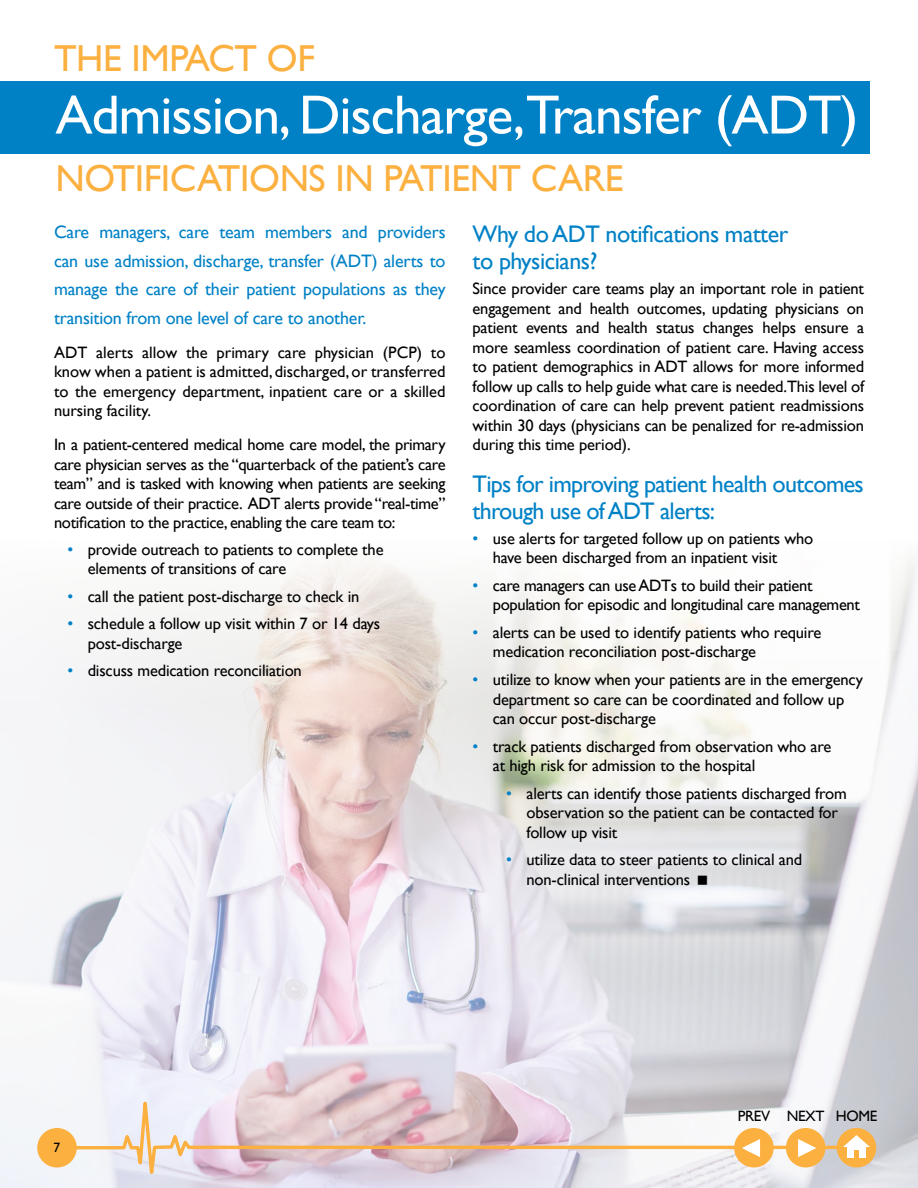
<style>
.page{position:relative;width:918px;height:1188px;background:#fff}
.page>*{position:absolute;margin:0;border:0;box-sizing:border-box;transform-origin:0 0}
.t1{font:55.5px "Gill Sans";letter-spacing:-.02em;color:#fff}
.t2{font:37.5px "Gill Sans";letter-spacing:-.01em;color:#fbb040}
.t3{font:24px/27px "Gill Sans";letter-spacing:-.03em;color:#0081c6}
.t4{font:18px/28.5px "Gill Sans";letter-spacing:-.01em;color:#0081c6;text-align:justify}
.t5{font:16.5px/19.5px "Gill Sans";letter-spacing:-.01em;color:#000}
.t6{font:15px "Gill Sans";letter-spacing:-.02em;color:#000}
.t7{font:13.5px "Gill Sans";color:#000}
.s1{color:#0081c6}
</style>
<div class="page">
<img style="left:0;top:560px;width:918px;height:628px">
<div style="left:0;top:81px;width:869px;height:73px;background:#0081c6"></div>
<svg style="left:64px;top:1092px;width:800px;height:82px"></svg>
<div style="left:37px;top:1128px;width:40px;height:40px;background:#fbb040;border-radius:50%"></div>
<div style="left:734px;top:1128px;width:40px;height:40px;background:#fbb040;border-radius:50%"></div>
<svg style="left:742px;top:1139px;width:18px;height:18px"></svg>
<div style="left:786px;top:1128px;width:39px;height:40px;background:#fbb040;border-radius:50%"></div>
<svg style="left:798px;top:1139px;width:18px;height:18px"></svg>
<div style="left:837px;top:1128px;width:39px;height:40px;background:#fbb040;border-radius:50%"></div>
<svg style="left:843px;top:1135px;width:27px;height:12px"></svg>
<div style="left:847px;top:1146px;width:19px;height:12px;background:#fff"></div>
<div style="left:854px;top:1150px;width:5px;height:9px;background:#fbb040"></div>
<svg style="left:698px;top:875px;width:9px;height:10px"></svg>
<h2 class="t2" style="left:54px;top:36px;width:263px">THE IMPACT OF</h2>
<h1 class="t1" style="left:56px;top:83px;width:804px">Admission, Discharge,Transfer (ADT)</h1>
<h2 class="t2" style="left:56px;top:157px;width:570px">NOTIFICATIONS IN PATIENT CARE</h2>
<p class="t4" style="left:54px;top:218px;width:393px">Care managers, care team members and providers can use admission, discharge, transfer (ADT) alerts to manage the care of their patient populations as they transition from one level of care to another.</p>
<p class="t5" style="left:54px;top:342px;width:393px;text-align:justify">ADT alerts allow the primary care physician (PCP) to know when a patient is admitted, discharged, or transferred to the emergency department, inpatient care or a skilled nursing facility.</p>
<p class="t5" style="left:54px;top:435px;width:393px;text-align:justify">In a patient-centered medical home care model, the primary care physician serves as the “quarterback of the patient’s care team” and is tasked with knowing when patients are seeking care outside of their practice. ADT alerts provide “real-time” notification to the practice, enabling the care team to:</p>
<p class="t5" style="left:88px;top:539px;width:297px;text-indent:-20px"><span class="s1">•</span> provide outreach to patients to complete the elements of transitions of care</p>
<p class="t5" style="left:67px;top:586px;width:293px"><span class="s1">•</span> call the patient post-discharge to check in</p>
<p class="t5" style="left:88px;top:614px;width:294px;text-indent:-20px"><span class="s1">•</span> schedule a follow up visit within 7 or 14 days post-discharge</p>
<p class="t5" style="left:67px;top:661px;width:236px"><span class="s1">•</span> discuss medication reconciliation</p>
<h3 class="t3" style="left:473px;top:221px;width:317px">Why do ADT notifications matter to physicians?</h3>
<p class="t5" style="left:473px;top:279px;width:393px;text-align:justify">Since provider care teams play an important role in patient engagement and health outcomes, updating physicians on patient events and health status changes helps ensure a more seamless coordination of patient care. Having access to patient demographics in ADT allows for more informed follow up calls to help guide what care is needed.This level of coordination of care can help prevent patient readmissions within 30 days (physicians can be penalized for re-admission during this time period).</p>
<h3 class="t3" style="left:473px;top:470px;width:393px">Tips for improving patient health outcomes through use of ADT alerts:</h3>
<p class="t5" style="left:493px;top:528px;width:322px;text-indent:-20px"><span class="s1">•</span> use alerts for targeted follow up on patients who have been discharged from an inpatient visit</p>
<p class="t5" style="left:493px;top:575px;width:369px;text-indent:-20px"><span class="s1">•</span> care managers can use ADTs to build their patient population for episodic and longitudinal care management</p>
<p class="t5" style="left:493px;top:623px;width:330px;text-indent:-20px"><span class="s1">•</span> alerts can be used to identify patients who require medication reconciliation post-discharge</p>
<p class="t5" style="left:493px;top:670px;width:372px;text-indent:-20px"><span class="s1">•</span> utilize to know when your patients are in the emergency department so care can be coordinated and follow up can occur post-discharge</p>
<p class="t5" style="left:493px;top:736px;width:340px;text-indent:-20px"><span class="s1">•</span> track patients discharged from observation who are at high risk for admission to the hospital</p>
<p class="t5" style="left:527px;top:783px;width:322px;text-indent:-20px"><span class="s1">•</span> alerts can identify those patients discharged from observation so the patient can be contacted for follow up visit</p>
<p class="t5" style="left:527px;top:850px;width:277px;text-indent:-20px"><span class="s1">•</span> utilize data to steer patients to clinical and non-clinical interventions</p>
<p class="t7" style="left:54px;top:1140px;width:8px">7</p>
<p class="t6" style="left:738px;top:1107px;width:141px">PREV NEXT HOME</p>
</div>
